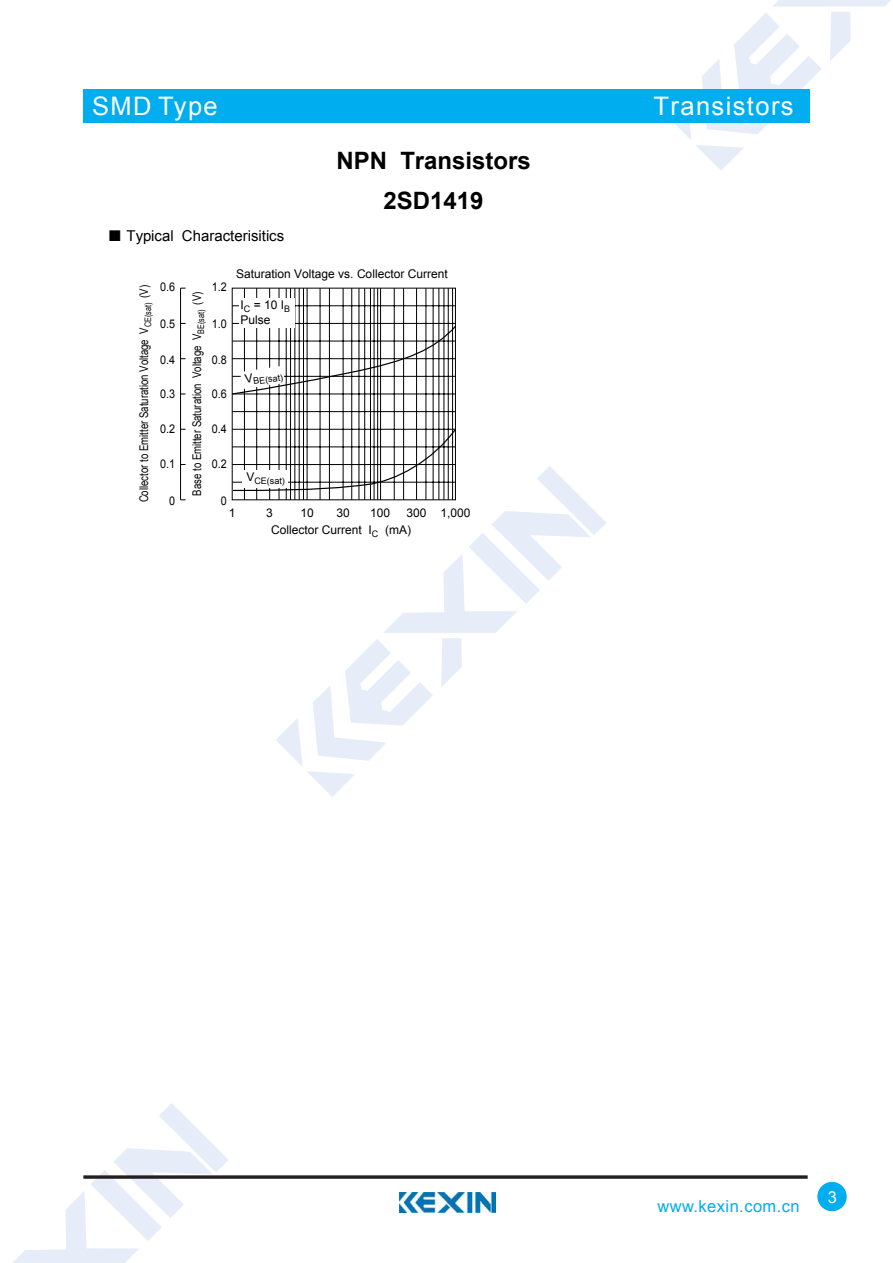
<style>
.page{position:relative;width:893px;height:1263px;background:#fff}
.page>*{position:absolute;margin:0;border:0;box-sizing:border-box;transform-origin:0 0}
.t1{font:25.5px "Arial";letter-spacing:.055em;color:#fff}
.t2{font:700 24px/39.3px "Arial";color:#000;text-align:center}
.t3{font:16.5px "Arial";letter-spacing:.025em;color:#00adef}
.t4{font:16.5px "Arial";color:#fff}
.t5{font:15px "Arial";color:#000}
.t6{font:12px/16.8px "Arial";color:#000}
.t7{font:12px "Arial";color:#000;scale:.8 1}
.t8{font:12px "Arial";color:#000;scale:.9 1}
.t9{font:9px "Arial";color:#000}
.s1{font-family:"Sim Sun"}
</style>
<div class="page">
<svg style="left:674px;top:0;width:216px;height:170px"></svg>
<svg style="left:13px;top:1103px;width:215px;height:160px"></svg>
<div style="left:83px;top:89px;width:726px;height:34px;background:#00adef"></div>
<svg style="left:83px;top:1175px;width:725px;height:4px;background:#433f40"></svg>
<div style="left:817px;top:1182px;width:30px;height:29px;background:#00adef;border-radius:50%"></div>
<img style="left:400px;top:1193px;width:95px;height:20px">
<svg style="left:180px;top:287px;width:276px;height:214px"></svg>
<hr style="left:232px;top:306px;width:223px;height:1px;background:#000">
<hr style="left:232px;top:323px;width:223px;height:1px;background:#000">
<hr style="left:452px;top:288px;width:1px;height:212px;background:#000">
<hr style="left:448px;top:288px;width:1px;height:212px;background:#000">
<hr style="left:444px;top:288px;width:1px;height:212px;background:#000">
<hr style="left:439px;top:288px;width:1px;height:212px;background:#000">
<hr style="left:433px;top:288px;width:1px;height:212px;background:#000">
<hr style="left:426px;top:288px;width:1px;height:212px;background:#000">
<hr style="left:416px;top:288px;width:1px;height:212px;background:#000">
<hr style="left:403px;top:288px;width:1px;height:212px;background:#000">
<hr style="left:394px;top:288px;width:1px;height:212px;background:#000">
<hr style="left:380px;top:288px;width:1px;height:212px;background:#000">
<hr style="left:377px;top:288px;width:1px;height:212px;background:#000">
<hr style="left:374px;top:288px;width:1px;height:212px;background:#000">
<hr style="left:370px;top:288px;width:1px;height:212px;background:#000">
<hr style="left:364px;top:288px;width:1px;height:212px;background:#000">
<hr style="left:359px;top:288px;width:1px;height:212px;background:#000">
<hr style="left:351px;top:288px;width:1px;height:212px;background:#000">
<hr style="left:343px;top:288px;width:1px;height:212px;background:#000">
<hr style="left:329px;top:288px;width:1px;height:212px;background:#000">
<hr style="left:320px;top:288px;width:1px;height:212px;background:#000">
<hr style="left:307px;top:288px;width:1px;height:212px;background:#000">
<hr style="left:303px;top:288px;width:1px;height:212px;background:#000">
<hr style="left:299px;top:288px;width:1px;height:212px;background:#000">
<hr style="left:295px;top:288px;width:1px;height:212px;background:#000">
<hr style="left:290px;top:288px;width:1px;height:212px;background:#000">
<hr style="left:286px;top:288px;width:1px;height:212px;background:#000">
<hr style="left:279px;top:288px;width:1px;height:212px;background:#000">
<hr style="left:269px;top:288px;width:1px;height:212px;background:#000">
<hr style="left:256px;top:288px;width:1px;height:212px;background:#000">
<hr style="left:244px;top:288px;width:1px;height:212px;background:#000">
<div style="left:239px;top:299px;width:56px;height:29px;background:#fff"></div>
<svg style="left:231px;top:325px;width:375px;height:472px"></svg>
<h1 class="t1" style="left:92px;top:89px;width:127px">SMD Type</h1>
<p class="t5" style="left:107px;top:226px;width:178px"><span class="s1">■</span> Typical Characterisitics</p>
<h2 class="t2" style="left:336px;top:142px;width:196px">NPN Transistors<br>2SD1419</h2>
<p class="t8" style="left:160px;top:279px;width:18px">0.6</p>
<p class="t8" style="left:160px;top:315px;width:18px">0.5</p>
<p class="t8" style="left:160px;top:351px;width:18px">0.4</p>
<p class="t8" style="left:160px;top:386px;width:18px">0.3</p>
<p class="t8" style="left:160px;top:421px;width:18px">0.2</p>
<p class="t8" style="left:160px;top:456px;width:18px">0.1</p>
<p class="t8" style="left:169px;top:492px;width:8px">0</p>
<p class="t7" style="left:136px;top:502px;width:273px;rotate:-90deg">Collector to Emitter Saturation Voltage V<sub>CE(sat)</sub> (V)</p>
<p class="t8" style="left:212px;top:279px;width:18px">1.2</p>
<p class="t8" style="left:212px;top:315px;width:18px">1.0</p>
<p class="t8" style="left:212px;top:351px;width:18px">0.8</p>
<p class="t8" style="left:212px;top:386px;width:18px">0.6</p>
<p class="t8" style="left:212px;top:421px;width:18px">0.4</p>
<p class="t8" style="left:212px;top:456px;width:18px">0.2</p>
<p class="t8" style="left:221px;top:492px;width:8px">0</p>
<p class="t7" style="left:189px;top:496px;width:256px;rotate:-90deg">Base to Emitter Saturation Voltage V<sub>BE(sat)</sub> (V)</p>
<p class="t6" style="left:236px;top:265px;width:213px">Saturation Voltage vs. Collector Current</p>
<p class="t6" style="left:241px;top:298px;width:51px;line-height:14.2px">I<sub>C</sub> = 10 I<sub>B<br></sub>Pulse</p>
<p class="t9" style="left:245px;top:377px;width:40px;rotate:-8deg"><sup>V</sup>BE(sat)</p>
<p class="t9" style="left:246px;top:475px;width:40px"><sup>V</sup>CE(sat)</p>
<p class="t6" style="left:229px;top:504px;width:8px">1</p>
<p class="t6" style="left:266px;top:504px;width:8px">3</p>
<p class="t6" style="left:300px;top:504px;width:15px">10</p>
<p class="t6" style="left:336px;top:504px;width:15px">30</p>
<p class="t6" style="left:370px;top:504px;width:22px">100</p>
<p class="t6" style="left:271px;top:504px;width:201px;text-indent:135px">300 1,000<br>Collector Current I<sub>C</sub> (mA)</p>
<h1 class="t1" style="left:654px;top:89px;width:141px">Transistors</h1>
<h3 class="t3" style="left:657px;top:1196px;width:144px">www.kexin.com.cn</h3>
<h3 class="t4" style="left:828px;top:1186px;width:11px">3</h3>
</div>
